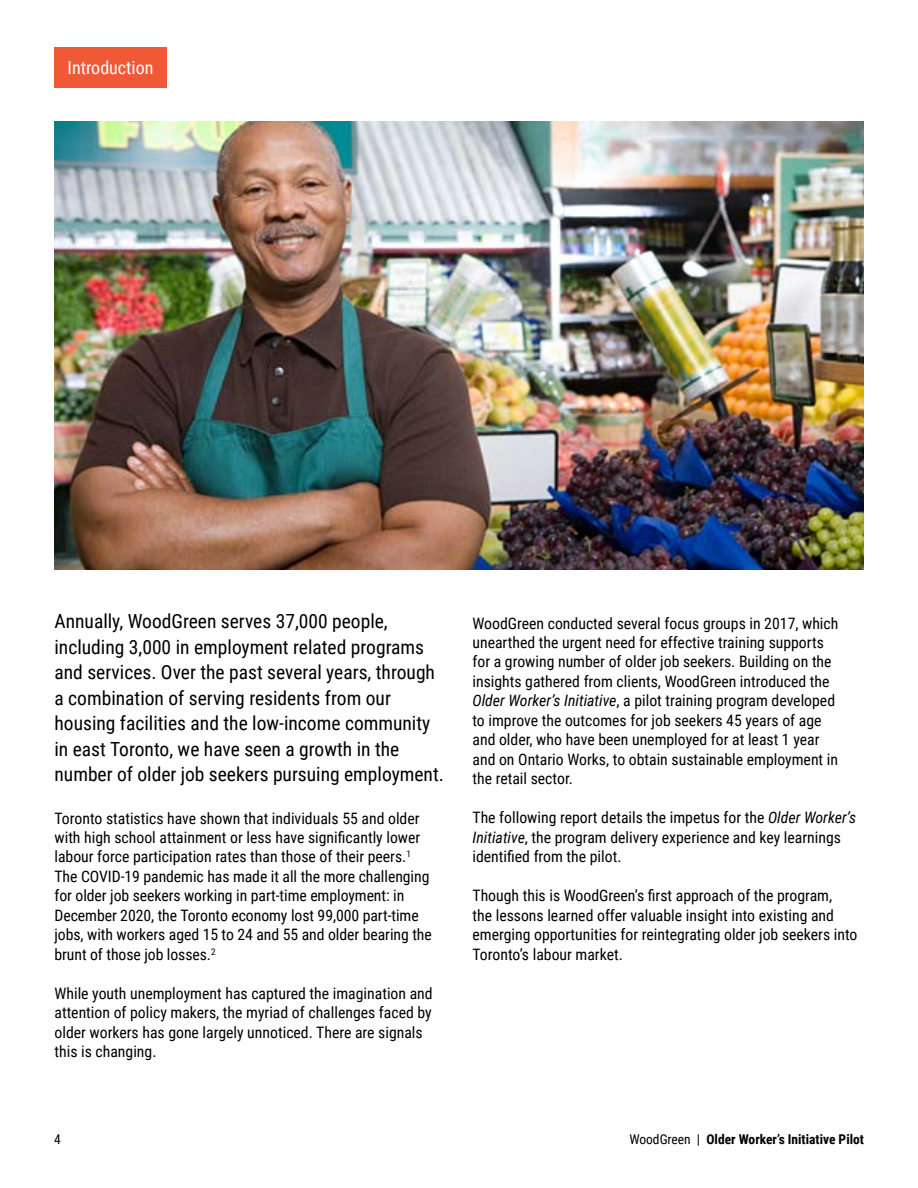
<style>
.page{position:relative;width:918px;height:1188px;background:#fff}
.page>*{position:absolute;margin:0;border:0;box-sizing:border-box;transform-origin:0 0}
.t1{font:19.5px/25.5px "Roboto Condensed";color:#000}
.t2{font:18px "Roboto Condensed";color:#fff}
.t3{font:15.75px/19.5px "Roboto Condensed";color:#000}
.t4{font:700 13.5px "Roboto Condensed";color:#000}
.t5{font:13.5px "Roboto Condensed";color:#000}
.s1{font-style:italic}
.s2{font-weight:400}
</style>
<div class="page">
<div style="left:54px;top:47px;width:113px;height:41px;background:#f15936"></div>
<img style="left:54px;top:122px;width:810px;height:448px">
<p class="t2" style="left:68px;top:55px;width:87px">Introduction</p>
<p class="t1" style="left:54px;top:608px;width:391px">Annually, WoodGreen serves 37,000 people, including 3,000 in employment related programs and services. Over the past several years, through a combination of serving residents from our housing facilities and the low-income community in east Toronto, we have seen a growth in the number of older job seekers pursuing employment.</p>
<p class="t3" style="left:54px;top:808px;width:379px">Toronto statistics have shown that individuals 55 and older with high school attainment or less have significantly lower labour force participation rates than those of their peers.<sup>1<br></sup>The COVID-19 pandemic has made it all the more challenging for older job seekers working in part-time employment: in December 2020, the Toronto economy lost 99,000 part-time jobs, with workers aged 15 to 24 and 55 and older bearing the brunt of those job losses.<sup>2</sup></p>
<p class="t3" style="left:54px;top:983px;width:380px">While youth unemployment has captured the imagination and attention of policy makers, the myriad of challenges faced by older workers has gone largely unnoticed. There are signals this is changing.</p>
<p class="t3" style="left:472px;top:613px;width:367px">WoodGreen conducted several focus groups in 2017, which unearthed the urgent need for effective training supports for a growing number of older job seekers. Building on the insights gathered from clients, WoodGreen introduced the <span class="s1">Older Worker’s Initiative</span>, a pilot training program developed to improve the outcomes for job seekers 45 years of age and older, who have been unemployed for at least 1 year and on Ontario Works, to obtain sustainable employment in the retail sector.</p>
<p class="t3" style="left:472px;top:808px;width:385px">The following report details the impetus for the <span class="s1">Older Worker’s<br>Initiative</span>, the program delivery experience and key learnings identified from the pilot.</p>
<p class="t3" style="left:472px;top:886px;width:386px">Though this is WoodGreen’s first approach of the program,<br>the lessons learned offer valuable insight into existing and emerging opportunities for reintegrating older job seekers into Toronto’s labour market.</p>
<p class="t5" style="left:54px;top:1130px;width:8px">4</p>
<p class="t4" style="left:629px;top:1130px;width:236px"><span class="s2">WoodGreen |</span> Older Worker’s Initiative Pilot</p>
</div>
